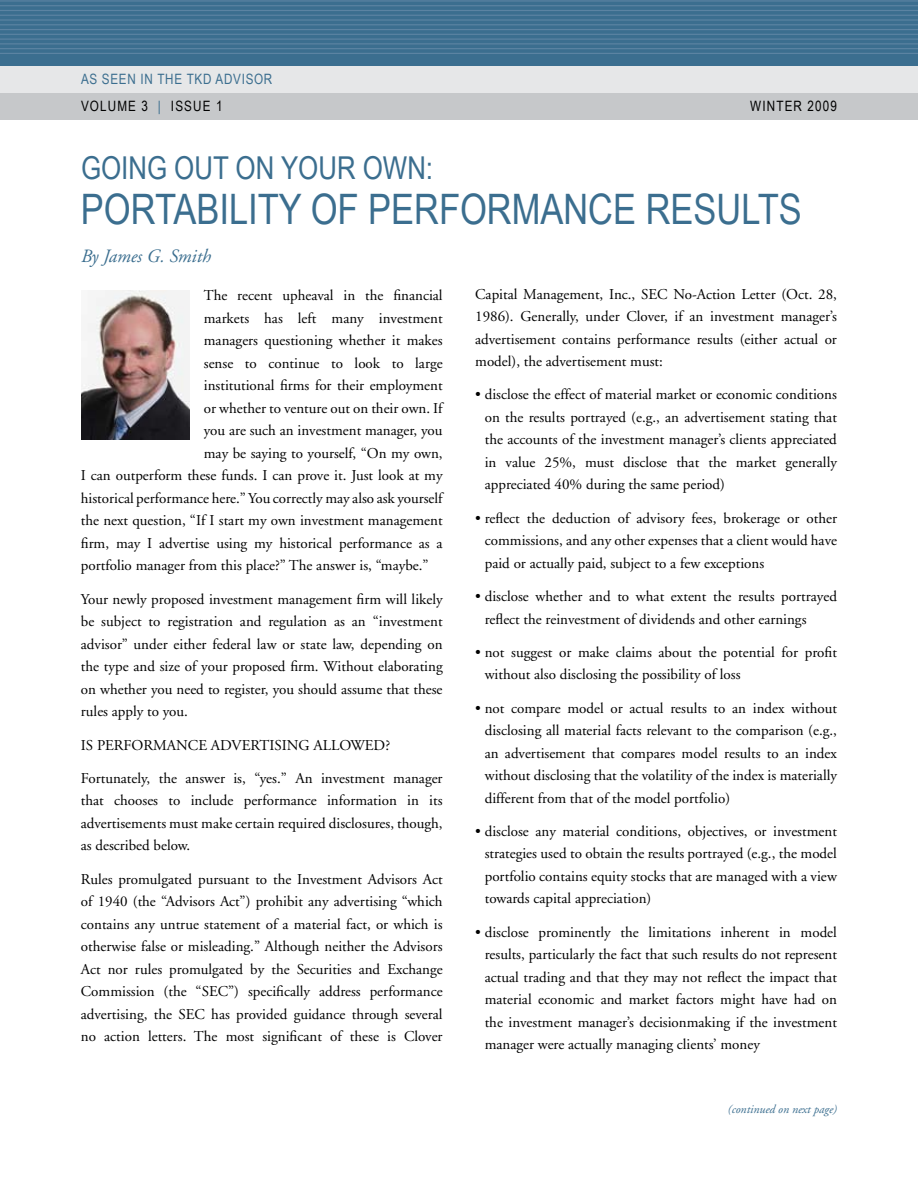
<style>
.page{position:relative;width:918px;height:1188px;background:#fff}
.page>*{position:absolute;margin:0;border:0;box-sizing:border-box;transform-origin:0 0}
.t1{font:42px "Arial Narrow";color:#3b6e8f}
.t2{font:31.5px "Arial Narrow";color:#3b6e8f}
.t3{font:italic 18.75px "Adobe Garamond";color:#3b6e8f}
.t4{font:15px/22.5px "Adobe Garamond";color:#000;text-align:justify}
.t5{font:14.25px/27px "Arial Narrow";letter-spacing:.08em;color:#3b6e8f}
.t6{font:14.25px "Arial Narrow";letter-spacing:.08em;color:#000}
.t7{font:italic 12px "Adobe Garamond";color:#3b6e8f}
.s1{color:#000}
</style>
<div class="page">
<div style="left:0;top:0;width:918px;height:76px;background:#3b6e8f"></div>
<div style="left:0;top:66px;width:918px;height:27px;background:#e6e7e8"></div>
<div style="left:0;top:93px;width:918px;height:27px;background:#c6c8ca"></div>
<hr style="left:0;top:53px;width:918px;height:1px;background:#5b83a2">
<hr style="left:0;top:48px;width:918px;height:1px;background:#5b83a2">
<hr style="left:0;top:43px;width:918px;height:1px;background:#5b83a2">
<hr style="left:0;top:39px;width:918px;height:1px;background:#5b83a2">
<hr style="left:0;top:34px;width:918px;height:1px;background:#5b83a2">
<hr style="left:0;top:29px;width:918px;height:1px;background:#5b83a2">
<hr style="left:0;top:24px;width:918px;height:1px;background:#5b83a2">
<hr style="left:0;top:19px;width:918px;height:2px;background:#5b83a2">
<hr style="left:0;top:15px;width:918px;height:1px;background:#5b83a2">
<hr style="left:0;top:10px;width:918px;height:1px;background:#5b83a2">
<hr style="left:0;top:5px;width:918px;height:1px;background:#5b83a2">
<hr style="left:0;top:0;width:918px;height:2px;background:#5b83a2">
<img style="left:81px;top:291px;width:108px;height:148px">
<p class="t5" style="left:81px;top:66px;width:175px;text-indent:60px">IN THE TKD ADVISOR<br><span class="s1">VOLUME 3</span> | <span class="s1">ISSUE 1</span></p>
<p class="t5" style="left:81px;top:66px;width:31px">AS SEEN</p>
<p class="t6" style="left:750px;top:98px;width:88px">WINTER 2009</p>
<h2 class="t2" style="left:81px;top:150px;width:354px">GOING OUT ON YOUR OWN:</h2>
<h1 class="t1" style="left:81px;top:185px;width:722px">PORTABILITY OF PERFORMANCE RESULTS</h1>
<p class="t3" style="left:81px;top:246px;width:131px">By James G. Smith</p>
<p class="t4" style="left:475px;top:283px;width:363px">Capital Management, Inc., SEC No-Action Letter (Oct. 28, 1986). Generally, under Clover, if an investment manager’s advertisement contains performance results (either actual or model), the advertisement must:</p>
<p class="t4" style="left:485px;top:384px;width:354px;text-indent:-10px">• disclose the effect of material market or economic conditions on the results portrayed (e.g., an advertisement stating that the accounts of the investment manager’s clients appreciated in value 25%, must disclose that the market generally appreciated 40% during the same period)</p>
<p class="t4" style="left:485px;top:507px;width:354px;text-indent:-10px">• reflect the deduction of advisory fees, brokerage or other commissions, and any other expenses that a client would have paid or actually paid, subject to a few exceptions</p>
<p class="t4" style="left:485px;top:585px;width:354px;text-indent:-10px">• disclose whether and to what extent the results portrayed reflect the reinvestment of dividends and other earnings</p>
<p class="t4" style="left:485px;top:641px;width:354px;text-indent:-10px">• not suggest or make claims about the potential for profit without also disclosing the possibility of loss</p>
<p class="t4" style="left:485px;top:697px;width:354px;text-indent:-10px">• not compare model or actual results to an index without disclosing all material facts relevant to the comparison (e.g., an advertisement that compares model results to an index without disclosing that the volatility of the index is materially different from that of the model portfolio)</p>
<p class="t4" style="left:485px;top:820px;width:354px;text-indent:-10px">• disclose any material conditions, objectives, or investment strategies used to obtain the results portrayed (e.g., the model portfolio contains equity stocks that are managed with a view towards capital appreciation)</p>
<p class="t4" style="left:485px;top:921px;width:354px;text-indent:-10px">• disclose prominently the limitations inherent in model results, particularly the fact that such results do not represent actual trading and that they may not reflect the impact that material economic and market factors might have had on the investment manager’s decisionmaking if the investment manager were actually managing clients’ money</p>
<p class="t4" style="left:204px;top:285px;width:240px">The recent upheaval in the financial</p>
<p class="t4" style="left:204px;top:307px;width:240px">markets has left many investment</p>
<p class="t4" style="left:204px;top:330px;width:240px">managers questioning whether it makes</p>
<p class="t4" style="left:204px;top:352px;width:240px">sense to continue to look to large</p>
<p class="t4" style="left:204px;top:375px;width:240px">institutional firms for their employment</p>
<p class="t4" style="left:204px;top:397px;width:240px">or whether to venture out on their own. If</p>
<p class="t4" style="left:204px;top:420px;width:240px">you are such an investment manager, you</p>
<p class="t4" style="left:204px;top:442px;width:240px">may be saying to yourself, “On my own,</p>
<p class="t4" style="left:81px;top:465px;width:363px">I can outperform these funds. I can prove it. Just look at my</p>
<p class="t4" style="left:81px;top:487px;width:363px">historical performance here.” You correctly may also ask yourself</p>
<p class="t4" style="left:81px;top:510px;width:363px">the next question, “If I start my own investment management</p>
<p class="t4" style="left:81px;top:532px;width:363px">firm, may I advertise using my historical performance as a</p>
<p class="t4" style="left:81px;top:555px;width:349px">portfolio manager from this place?” The answer is, “maybe.”</p>
<p class="t4" style="left:81px;top:588px;width:363px">Your newly proposed investment management firm will likely be subject to registration and regulation as an “investment advisor” under either federal law or state law, depending on the type and size of your proposed firm. Without elaborating on whether you need to register, you should assume that these rules apply to you.</p>
<p class="t4" style="left:81px;top:734px;width:311px">IS PERFORMANCE ADVERTISING ALLOWED?</p>
<p class="t4" style="left:81px;top:767px;width:363px">Fortunately, the answer is, “yes.” An investment manager that chooses to include performance information in its advertisements must make certain required disclosures, though, as described below.</p>
<p class="t4" style="left:81px;top:868px;width:363px">Rules promulgated pursuant to the Investment Advisors Act of 1940 (the “Advisors Act”) prohibit any advertising “which contains any untrue statement of a material fact, or which is otherwise false or misleading.” Although neither the Advisors Act nor rules promulgated by the Securities and Exchange Commission (the “SEC”) specifically address performance advertising, the SEC has provided guidance through several no action letters. The most significant of these is Clover</p>
<p class="t7" style="left:728px;top:1103px;width:111px">(continued on next page)</p>
</div>
